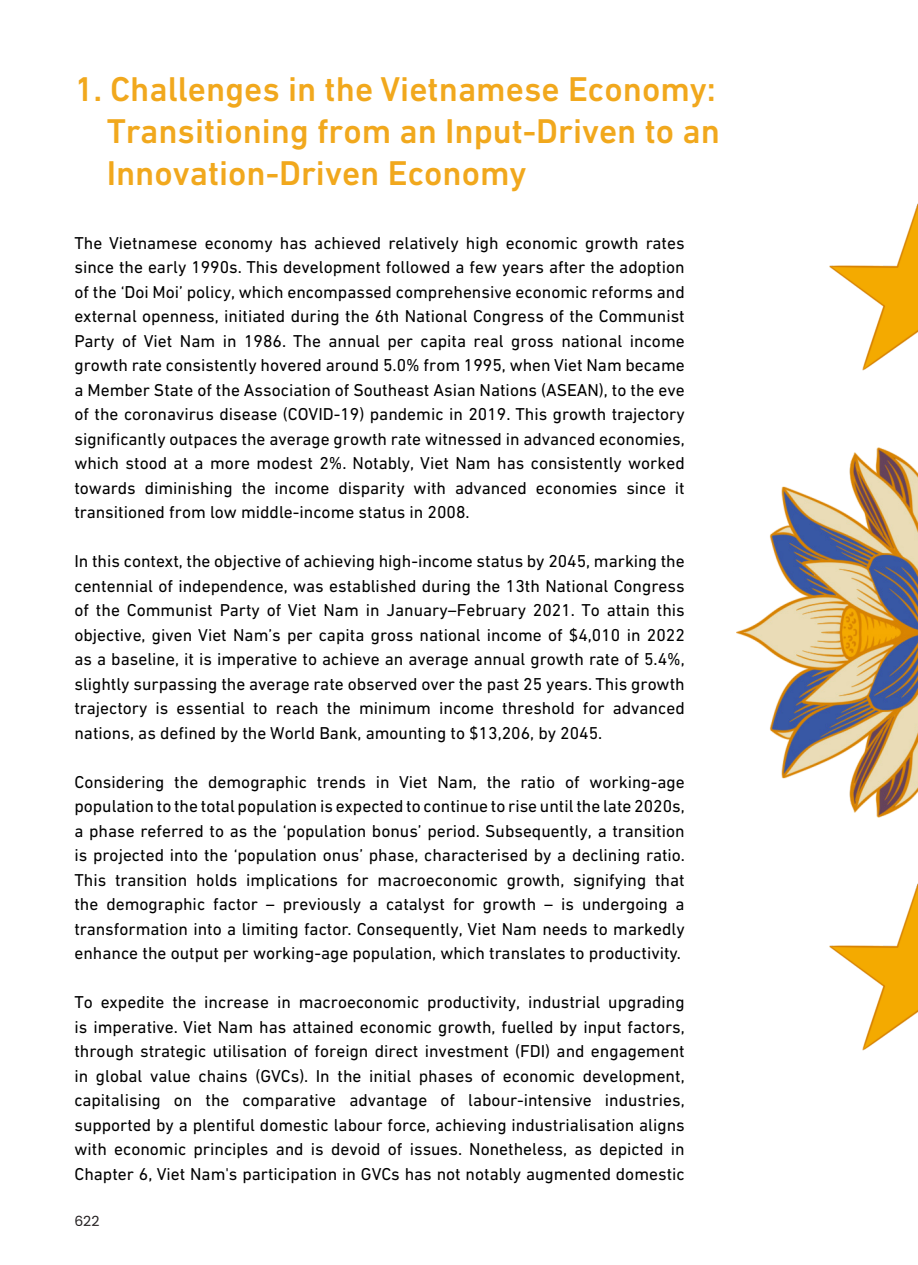
<style>
.page{position:relative;width:918px;height:1265px;background:#fff}
.page>*{position:absolute;margin:0;border:0;box-sizing:border-box;transform-origin:0 0}
.t1{font:500 35px/42px "DIN Next W1 G";color:#f1a81d;text-align:justify}
.t2{font:17.5px/24.5px "DIN Next W1 G";color:#000;text-align:justify}
.t3{font:14px "Poppins";color:#231f20}
</style>
<div class="page">
<img style="left:737px;top:448px;width:181px;height:369px">
<img style="left:829px;top:203px;width:89px;height:168px">
<img style="left:829px;top:883px;width:89px;height:168px">
<p class="t1" style="left:107px;top:68px;width:615px;text-indent:-32px">1. Challenges in the Vietnamese Economy:<br>Transitioning from an Input-Driven to an Innovation-Driven Economy</p>
<p class="t2" style="left:74px;top:230px;width:612px">The Vietnamese economy has achieved relatively high economic growth rates since the early 1990s. This development followed a few years after the adoption of the ‘Doi Moi’ policy, which encompassed comprehensive economic reforms and external openness, initiated during the 6th National Congress of the Communist Party of Viet Nam in 1986. The annual per capita real gross national income growth rate consistently hovered around 5.0% from 1995, when Viet Nam became a Member State of the Association of Southeast Asian Nations (ASEAN), to the eve of the coronavirus disease (COVID-19) pandemic in 2019. This growth trajectory significantly outpaces the average growth rate witnessed in advanced economies, which stood at a more modest 2%. Notably, Viet Nam has consistently worked towards diminishing the income disparity with advanced economies since it transitioned from low middle-income status in 2008.</p>
<p class="t2" style="left:74px;top:549px;width:612px">In this context, the objective of achieving high-income status by 2045, marking the centennial of independence, was established during the 13th National Congress of the Communist Party of Viet Nam in January–February 2021. To attain this objective, given Viet Nam’s per capita gross national income of $4,010 in 2022 as a baseline, it is imperative to achieve an average annual growth rate of 5.4%, slightly surpassing the average rate observed over the past 25 years. This growth trajectory is essential to reach the minimum income threshold for advanced nations, as defined by the World Bank, amounting to $13,206, by 2045.</p>
<p class="t2" style="left:74px;top:769px;width:612px">Considering the demographic trends in Viet Nam, the ratio of working-age population to the total population is expected to continue to rise until the late 2020s, a phase referred to as the ‘population bonus’ period. Subsequently, a transition is projected into the ‘population onus’ phase, characterised by a declining ratio.<br>This transition holds implications for macroeconomic growth, signifying that the demographic factor – previously a catalyst for growth – is undergoing a transformation into a limiting factor. Consequently, Viet Nam needs to markedly enhance the output per working-age population, which translates to productivity.</p>
<p class="t2" style="left:74px;top:990px;width:612px">To expedite the increase in macroeconomic productivity, industrial upgrading is imperative. Viet Nam has attained economic growth, fuelled by input factors, through strategic utilisation of foreign direct investment (FDI) and engagement in global value chains (GVCs). In the initial phases of economic development, capitalising on the comparative advantage of labour-intensive industries, supported by a plentiful domestic labour force, achieving industrialisation aligns with economic principles and is devoid of issues. Nonetheless, as depicted in Chapter 6, Viet Nam's participation in GVCs has not notably augmented domestic</p>
<p class="t3" style="left:74px;top:1213px;width:26px">622</p>
</div>
